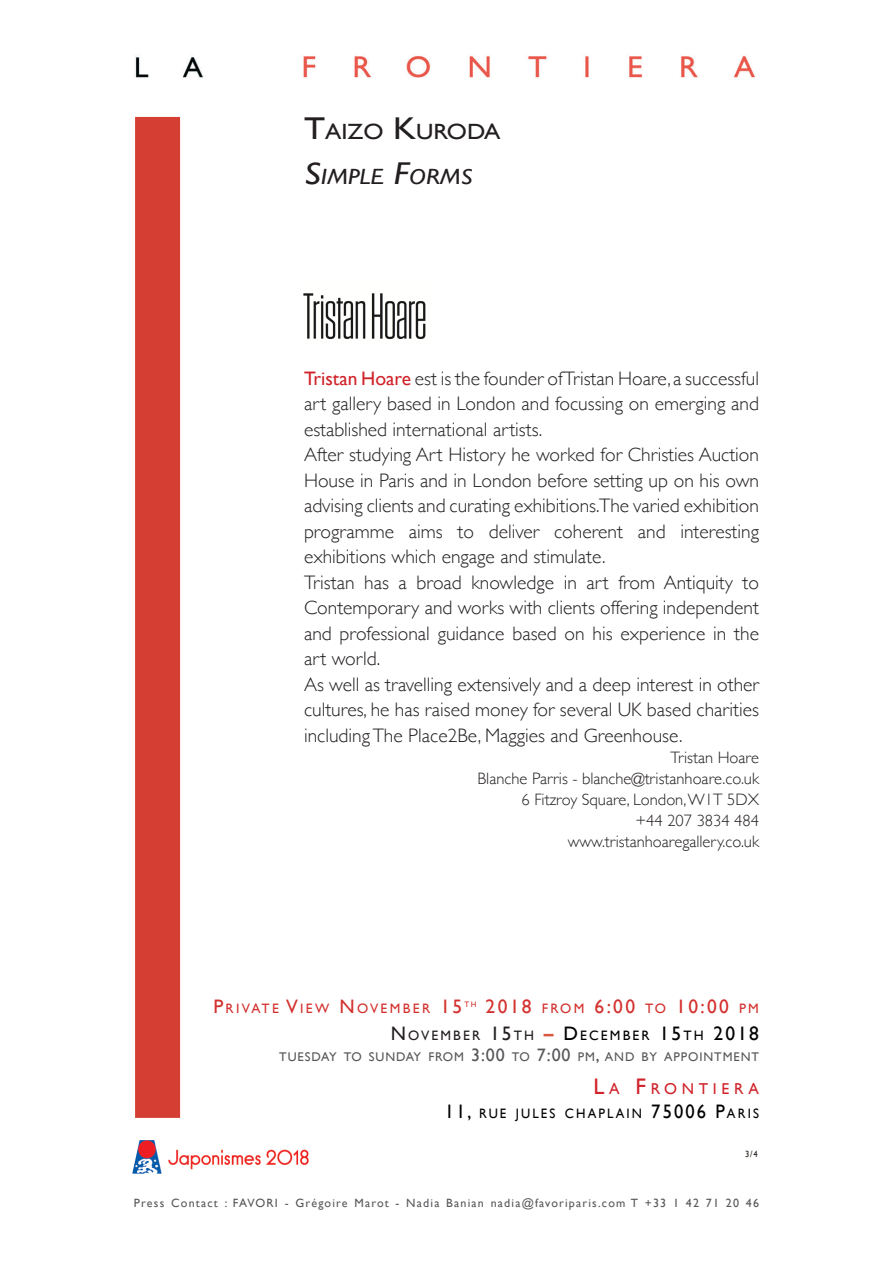
<style>
.page{position:relative;width:893px;height:1263px;background:#fff}
.page>*{position:absolute;margin:0;border:0;box-sizing:border-box;transform-origin:0 0}
.t1{font:22.05px "Gill Sans";color:#231f20;scale:1.11 1}
.t2{font:italic 22.05px "Gill Sans";color:#231f20;scale:1.17 1}
.t3{font:300 19.5px/25.5px "Gill Sans";color:#231f20;text-align:justify}
.t4{font:19.5px "Gill Sans";letter-spacing:.12em;color:#d3312e}
.t5{font:300 16.5px "Gill Sans";color:#231f20}
.t6{font:15.75px "Gill Sans";letter-spacing:.3em;color:#d1232a}
.t7{font:13.65px "Gill Sans";letter-spacing:.165em;color:#000;scale:.95 1}
.t8{font:13.65px "Gill Sans";letter-spacing:.16em;color:#231f20}
.t9{font:13.65px "Gill Sans";letter-spacing:.17em;color:#d3312e}
.t10{font:12.6px "Gill Sans";letter-spacing:.07em;color:#57585a}
.t11{font:12px "Gill Sans";letter-spacing:.1em;color:#57585a}
.t12{font:9px "Gill Sans";color:#241e1b;scale:.95 1}
.t13{font:7.95px "Gill Sans";color:#d3312e}
.s1{font-size:31.5px}
.s2{font-weight:400;color:#d1232a}
.s3{font-size:19.5px}
.s4{font-size:13.65px}
.s5{font-weight:700;font-size:19.5px;color:#d95842}
.s6{font-size:19.5px;color:#000}
.s7{color:#000}
.s8{font-size:18px}
.s9{font-size:22.5px}
</style>
<div class="page">
<img style="left:135px;top:55px;width:620px;height:23px">
<img style="left:132px;top:1141px;width:176px;height:33px">
<img style="left:303px;top:293px;width:123px;height:47px">
<div style="left:135px;top:117px;width:45px;height:1001px;background:#d53f33"></div>
<p class="t1" style="left:304px;top:118px;width:178px"><span class="s1">T</span>AIZO <span class="s1">K</span>URODA</p>
<p class="t2" style="left:304px;top:164px;width:144px"><span class="s1">S</span>IMPLE <span class="s1">F</span>ORMS</p>
<p class="t3" style="left:304px;top:365px;width:456px"><span class="s2">Tristan Hoare</span> est is the founder of Tristan Hoare, a successful art gallery based in London and focussing on emerging and established international artists.</p>
<p class="t3" style="left:304px;top:441px;width:456px">After studying Art History he worked for Christies Auction House in Paris and in London before setting up on his own advising clients and curating exhibitions.The varied exhibition programme aims to deliver coherent and interesting exhibitions which engage and stimulate.</p>
<p class="t3" style="left:304px;top:569px;width:456px">Tristan has a broad knowledge in art from Antiquity to Contemporary and works with clients offering independent and professional guidance based on his experience in the art world.</p>
<p class="t3" style="left:304px;top:671px;width:456px">As well as travelling extensively and a deep interest in other cultures, he has raised money for several UK based charities including The Place2Be, Maggies and Greenhouse.</p>
<p class="t5" style="left:670px;top:744px;width:90px">Tristan Hoare</p>
<p class="t5" style="left:478px;top:765px;width:283px">Blanche Parris - blanche@tristanhoare.co.uk</p>
<p class="t5" style="left:522px;top:786px;width:239px">6 Fitzroy Square, London, W1T 5DX</p>
<p class="t5" style="left:635px;top:807px;width:125px">+44 207 3834 484</p>
<p class="t5" style="left:568px;top:828px;width:193px">www.tristanhoaregallery.co.uk</p>
<p class="t9" style="left:213px;top:1001px;width:250px"><span class="s3">P</span> RIVATE <span class="s3">V</span>IEW <span class="s3">N</span> OVEMBER <span class="s3">15</span></p>
<p class="t13" style="left:465px;top:999px;width:13px">TH</p>
<p class="t4" style="left:486px;top:995px;width:275px">2018 <span class="s4">F ROM</span> 6:00 <span class="s4">TO</span> 10:00 <span class="s4">PM</span></p>
<p class="t8" style="left:391px;top:1027px;width:370px"><span class="s3">N</span> OVEMBER <span class="s3">15</span>TH <span class="s5">–</span> <span class="s6">D</span> <span class="s7">ECEMBER</span> <span class="s6">15</span><span class="s7">TH</span> <span class="s6">2018</span></p>
<p class="t10" style="left:279px;top:1049px;width:481px">TUESDAY TO SUNDAY FROM <span class="s8">3:00</span> TO <span class="s8">7:00</span> PM<span class="s8">,</span> AND BY APPOINTMENT</p>
<p class="t6" style="left:593px;top:1079px;width:167px"><span class="s9">L</span>A <span class="s9">F</span>RONTIERA</p>
<p class="t7" style="left:445px;top:1105px;width:332px"><span class="s3">11,</span> RUE JULES CHAPLAIN <span class="s3">75006 P</span>ARIS</p>
<p class="t12" style="left:745px;top:1149px;width:15px">3/4</p>
<p class="t11" style="left:134px;top:1196px;width:627px">Press Contact : FAVORI - Grégoire Marot - Nadia Banian nadia@favoriparis.com T +33 1 42 71 20 46</p>
</div>
